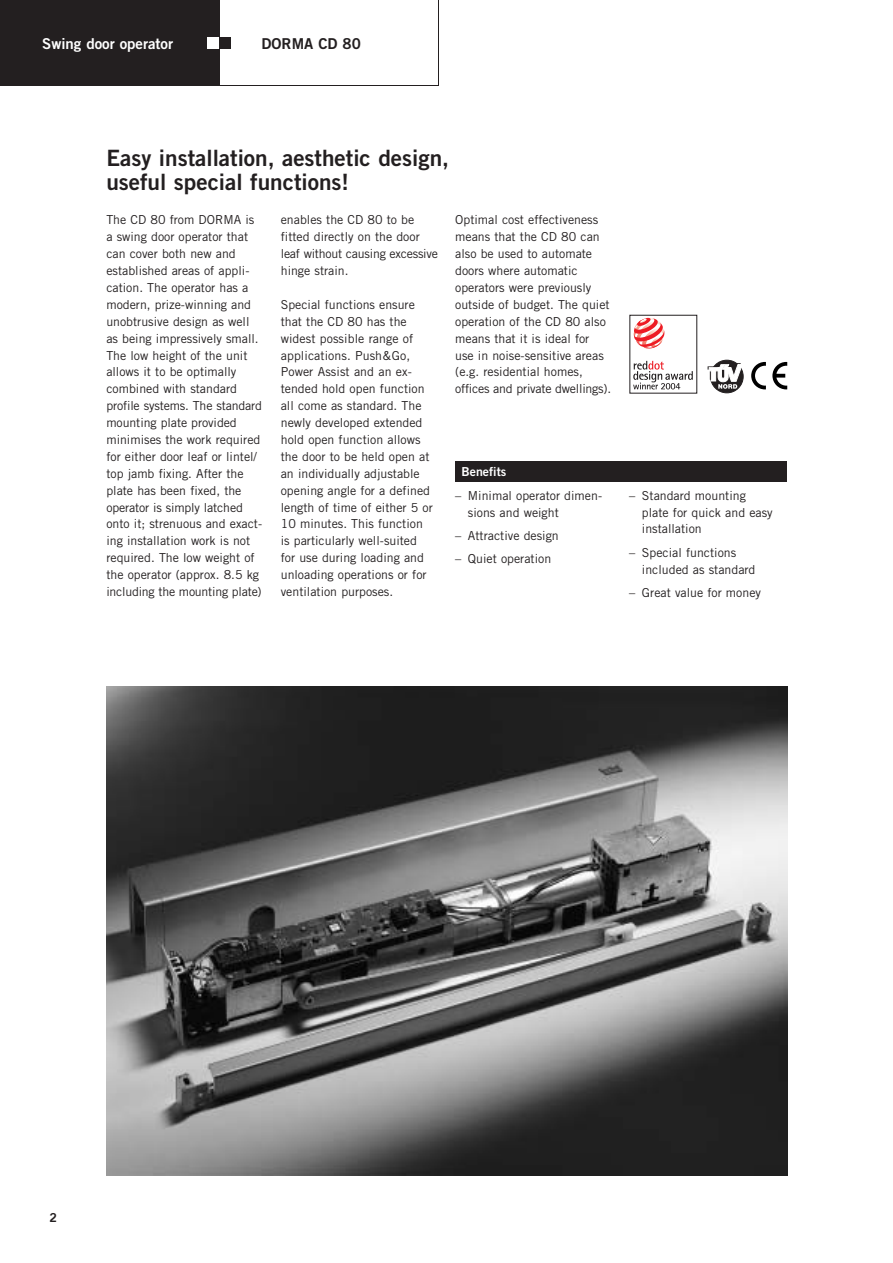
<style>
.page{position:relative;width:893px;height:1263px;background:#fff}
.page>*{position:absolute;margin:0;border:0;box-sizing:border-box;transform-origin:0 0}
.t1{font:22.5px/24px "Trade Gothic Bold Two";color:#231f20}
.t2{font:15px "Trade Gothic Bold Two";color:#fff}
.t3{font:15px "Trade Gothic Bold Two";color:#231f20}
.t4{font:12.3px/16.8px "Trade Gothic";color:#231f20}
.t5{font:12.3px "Trade Gothic Bold Two";color:#fff}
.t6{font:12.3px "Trade Gothic Bold Two";color:#231f20}
</style>
<div class="page">
<div style="left:0;top:1px;width:219px;height:85px;background:#231f20"></div>
<div style="left:219px;top:37px;width:12px;height:12px;background:#231f20"></div>
<div style="left:207px;top:37px;width:12px;height:12px;background:#fff"></div>
<svg style="left:751px;top:362px;width:15px;height:27px"></svg>
<svg style="left:772px;top:362px;width:15px;height:27px"></svg>
<svg style="left:710px;top:360px;width:33px;height:33px"></svg>
<svg style="left:707px;top:363px;width:35px;height:25px"></svg>
<div style="left:455px;top:461px;width:332px;height:20px;background:#231f20"></div>
<img style="left:106px;top:686px;width:681px;height:489px">
<svg style="left:633px;top:318px;width:31px;height:30px"></svg>
<svg style="left:633px;top:361px;width:59px;height:28px"></svg>
<p class="t2" style="left:42px;top:38px;width:132px">Swing door operator</p>
<p class="t3" style="left:261px;top:38px;width:101px">DORMA CD 80</p>
<h1 class="t1" style="left:106px;top:148px;width:344px">Easy installation, aesthetic design, useful special functions!</h1>
<p class="t4" style="left:106px;top:213px;width:157px">The CD 80 from DORMA is a swing door operator that can cover both new and established areas of appli&shy;cation. The operator has a modern, prize-winning and unobtrusive design as well as being impressively small.<br>The low height of the unit allows it to be optimally combined with standard profile systems. The standard mounting plate provided minimises the work required for either door leaf or lintel/ top jamb fixing. After the plate has been fixed, the operator is simply latched onto it; strenuous and exact&shy;ing installation work is not required. The low weight of the operator (approx. 8.5 kg including the mounting plate)</p>
<p class="t4" style="left:281px;top:213px;width:159px">enables the CD 80 to be fitted directly on the door leaf without causing excessive hinge strain.</p>
<p class="t4" style="left:281px;top:297px;width:154px">Special functions ensure that the CD 80 has the widest possible range of applications. Push&amp;Go,<br>Power Assist and an ex&shy;tended hold open function all come as standard. The newly developed extended hold open function allows the door to be held open at an individually adjustable opening angle for a defined length of time of either 5 or<br>10 minutes. This function is particularly well-suited for use during loading and unloading operations or for ventilation purposes.</p>
<p class="t4" style="left:455px;top:213px;width:157px">Optimal cost effectiveness means that the CD 80 can also be used to automate doors where automatic operators were previously outside of budget. The quiet operation of the CD 80 also means that it is ideal for<br>use in noise-sensitive areas (e.g. residential homes, offices and private dwellings).</p>
<p class="t5" style="left:461px;top:467px;width:46px">Benefits</p>
<p class="t4" style="left:468px;top:488px;width:136px;text-indent:-13px">– Minimal operator dimen&shy;sions and weight</p>
<p class="t4" style="left:455px;top:528px;width:105px">– Attractive design</p>
<p class="t4" style="left:455px;top:551px;width:97px">– Quiet operation</p>
<p class="t4" style="left:642px;top:488px;width:132px;text-indent:-13px">– Standard mounting plate for quick and easy installation</p>
<p class="t4" style="left:642px;top:545px;width:115px;text-indent:-13px">– Special functions included as standard</p>
<p class="t4" style="left:629px;top:585px;width:133px">– Great value for money</p>
<p class="t6" style="left:49px;top:1212px;width:9px">2</p>
</div>
